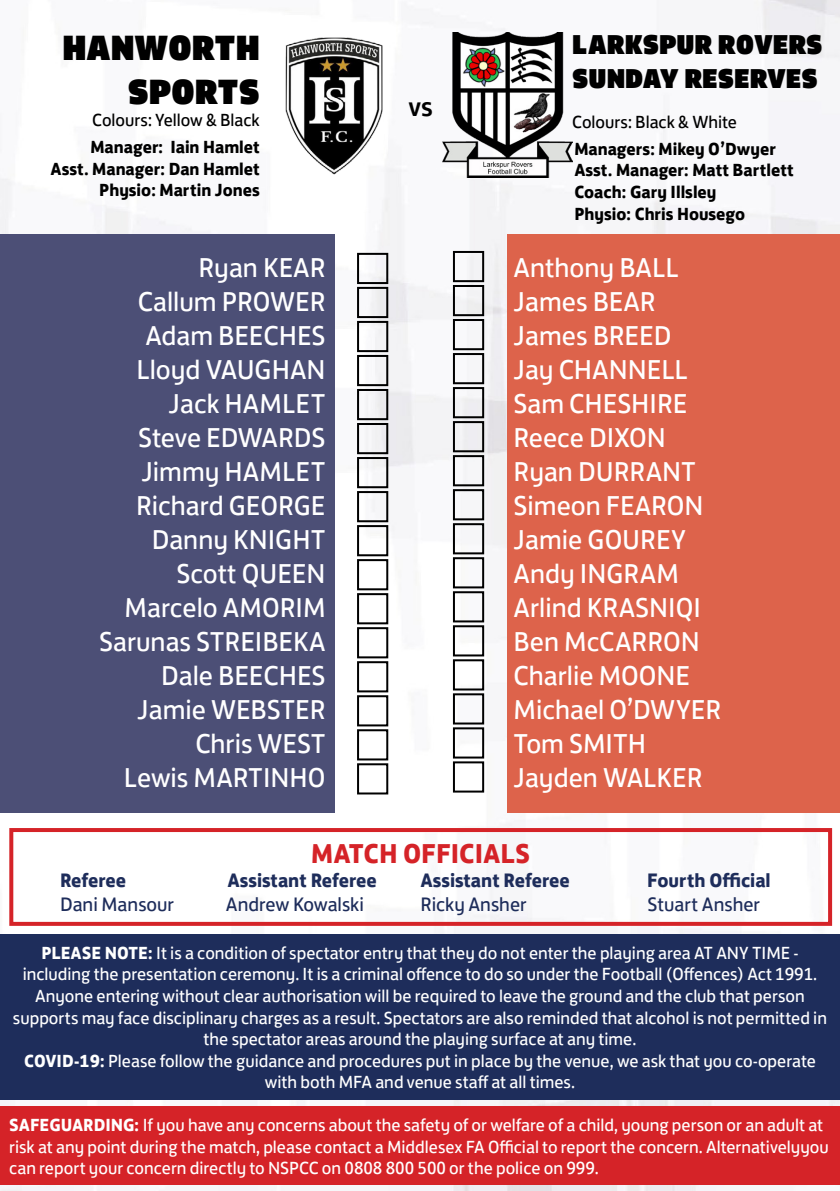
<style>
.page{position:relative;width:840px;height:1191px;background:#fff}
.page>*{position:absolute;margin:0;border:0;box-sizing:border-box;transform-origin:0 0}
.t1{font:36px/43.2px "FS Jack Poster";color:#000;text-align:right}
.t2{font:28px/34px "FS Jack";color:#fff;text-align:right}
.t3{font:28px/33.6px "FS Jack Poster";color:#000}
.t4{font:700 28px "FS Jack";color:#d52328}
.t5{font:500 28px "FS Jack";color:#000}
.t6{font:700 20px "FS Jack";color:#1e2d5b}
.t7{font:20px "FS Jack";color:#1e2d5b}
.t8{font:18px/21.6px "FS Jack";color:#fff;text-align:center}
.t9{font:700 18px/21.6px "FS Jack";color:#000;text-align:right}
.t10{font:18px "FS Jack";color:#000}
.s1{font-weight:700}
</style>
<div class="page">
<img style="left:0;top:0;width:839px;height:1191px">
<img style="left:269px;top:32px;width:130px;height:146px">
<img style="left:441px;top:32px;width:131px;height:146px">
<div style="left:0;top:234px;width:334px;height:579px;background:#4c4f76"></div>
<div style="left:507px;top:234px;width:332px;height:579px;background:#dd634b"></div>
<div style="left:357px;top:253px;width:31px;height:31px;border:2px solid #000"></div>
<div style="left:357px;top:287px;width:31px;height:31px;border:2px solid #000"></div>
<div style="left:357px;top:321px;width:31px;height:31px;border:2px solid #000"></div>
<div style="left:357px;top:355px;width:31px;height:31px;border:2px solid #000"></div>
<div style="left:357px;top:389px;width:31px;height:31px;border:2px solid #000"></div>
<div style="left:357px;top:423px;width:31px;height:31px;border:2px solid #000"></div>
<div style="left:357px;top:457px;width:31px;height:31px;border:2px solid #000"></div>
<div style="left:357px;top:491px;width:31px;height:31px;border:2px solid #000"></div>
<div style="left:357px;top:525px;width:31px;height:31px;border:2px solid #000"></div>
<div style="left:357px;top:559px;width:31px;height:31px;border:2px solid #000"></div>
<div style="left:357px;top:593px;width:31px;height:31px;border:2px solid #000"></div>
<div style="left:357px;top:627px;width:31px;height:31px;border:2px solid #000"></div>
<div style="left:357px;top:661px;width:31px;height:31px;border:2px solid #000"></div>
<div style="left:357px;top:695px;width:31px;height:31px;border:2px solid #000"></div>
<div style="left:357px;top:729px;width:31px;height:31px;border:2px solid #000"></div>
<div style="left:357px;top:763px;width:31px;height:31px;border:2px solid #000"></div>
<div style="left:452px;top:251px;width:32px;height:31px;border:2px solid #000"></div>
<div style="left:452px;top:285px;width:32px;height:31px;border:2px solid #000"></div>
<div style="left:452px;top:319px;width:32px;height:31px;border:2px solid #000"></div>
<div style="left:452px;top:353px;width:32px;height:31px;border:2px solid #000"></div>
<div style="left:452px;top:387px;width:32px;height:31px;border:2px solid #000"></div>
<div style="left:452px;top:421px;width:32px;height:31px;border:2px solid #000"></div>
<div style="left:452px;top:455px;width:32px;height:31px;border:2px solid #000"></div>
<div style="left:452px;top:489px;width:32px;height:31px;border:2px solid #000"></div>
<div style="left:452px;top:523px;width:32px;height:31px;border:2px solid #000"></div>
<div style="left:452px;top:557px;width:32px;height:31px;border:2px solid #000"></div>
<div style="left:452px;top:591px;width:32px;height:31px;border:2px solid #000"></div>
<div style="left:452px;top:625px;width:32px;height:31px;border:2px solid #000"></div>
<div style="left:452px;top:659px;width:32px;height:31px;border:2px solid #000"></div>
<div style="left:452px;top:693px;width:32px;height:31px;border:2px solid #000"></div>
<div style="left:452px;top:727px;width:32px;height:31px;border:2px solid #000"></div>
<div style="left:452px;top:761px;width:32px;height:31px;border:2px solid #000"></div>
<div style="left:9px;top:828px;width:822px;height:98px;border:4px solid #d52328"></div>
<div style="left:0;top:934px;width:839px;height:165px;background:#1e2d5b"></div>
<div style="left:0;top:1106px;width:839px;height:78px;background:#d52328"></div>
<h1 class="t1" style="left:62px;top:25px;width:199px">HANWORTH<br>SPORTS</h1>
<h2 class="t3" style="left:572px;top:27px;width:252px">LARKSPUR ROVERS<br>SUNDAY RESERVES</h2>
<p class="t10" style="left:92px;top:106px;width:169px">Colours: Yellow &amp; Black</p>
<p class="t10" style="left:572px;top:108px;width:166px">Colours: Black &amp; White</p>
<p class="t9" style="left:50px;top:135px;width:211px">Manager: Iain Hamlet<br>Asst. Manager: Dan Hamlet<br>Physio: Martin Jones</p>
<h2 class="t5" style="left:408px;top:83px;width:26px">vs</h2>
<p class="t9" style="left:574px;top:136px;width:221px;text-align:left">Managers: Mikey O’Dwyer<br>Asst. Manager: Matt Bartlett<br>Coach: Gary Illsley<br>Physio: Chris Housego</p>
<h2 class="t2" style="left:99px;top:248px;width:228px">Ryan KEAR<br>Callum PROWER<br>Adam BEECHES<br>Lloyd VAUGHAN<br>Jack HAMLET<br>Steve EDWARDS<br>Jimmy HAMLET<br>Richard GEORGE<br>Danny KNIGHT<br>Scott QUEEN<br>Marcelo AMORIM<br>Sarunas STREIBEKA<br>Dale BEECHES<br>Jamie WEBSTER<br>Chris WEST<br>Lewis MARTINHO</h2>
<h2 class="t2" style="left:513px;top:248px;width:209px;text-align:left">Anthony BALL<br>James BEAR<br>James BREED<br>Jay CHANNELL<br>Sam CHESHIRE<br>Reece DIXON<br>Ryan DURRANT<br>Simeon FEARON<br>Jamie GOUREY<br>Andy INGRAM<br>Arlind KRASNIQI<br>Ben McCARRON<br>Charlie MOONE<br>Michael O’DWYER<br>Tom SMITH<br>Jayden WALKER</h2>
<h2 class="t4" style="left:311px;top:830px;width:220px">MATCH OFFICIALS</h2>
<p class="t6" style="left:60px;top:863px;width:68px">Referee</p>
<p class="t6" style="left:227px;top:863px;width:151px">Assistant Referee</p>
<p class="t6" style="left:420px;top:863px;width:151px">Assistant Referee</p>
<p class="t6" style="left:646px;top:863px;width:125px">Fourth Official</p>
<p class="t7" style="left:60px;top:888px;width:115px">Dani Mansour</p>
<p class="t7" style="left:226px;top:888px;width:139px">Andrew Kowalski</p>
<p class="t7" style="left:420px;top:888px;width:108px">Ricky Ansher</p>
<p class="t7" style="left:647px;top:888px;width:114px">Stuart Ansher</p>
<p class="t8" style="left:13px;top:940px;width:815px"><span class="s1">PLEASE NOTE:</span> It is a condition of spectator entry that they do not enter the playing area AT ANY TIME - including the presentation ceremony. It is a criminal offence to do so under the Football (Offences) Act 1991.<br>Anyone entering without clear authorisation will be required to leave the ground and the club that person supports may face disciplinary charges as a result. Spectators are also reminded that alcohol is not permitted in the spectator areas around the playing surface at any time.<br><span class="s1">COVID-19:</span> Please follow the guidance and procedures put in place by the venue, we ask that you co-operate with both MFA and venue staff at all times.</p>
<p class="t8" style="left:9px;top:1112px;width:820px;text-align:left"><span class="s1">SAFEGUARDING:</span> If you have any concerns about the safety of or welfare of a child, young person or an adult at risk at any point during the match, please contact a Middlesex FA Official to report the concern. Alternativelyyou can report your concern directly to NSPCC on 0808 800 500 or the police on 999.</p>
</div>
